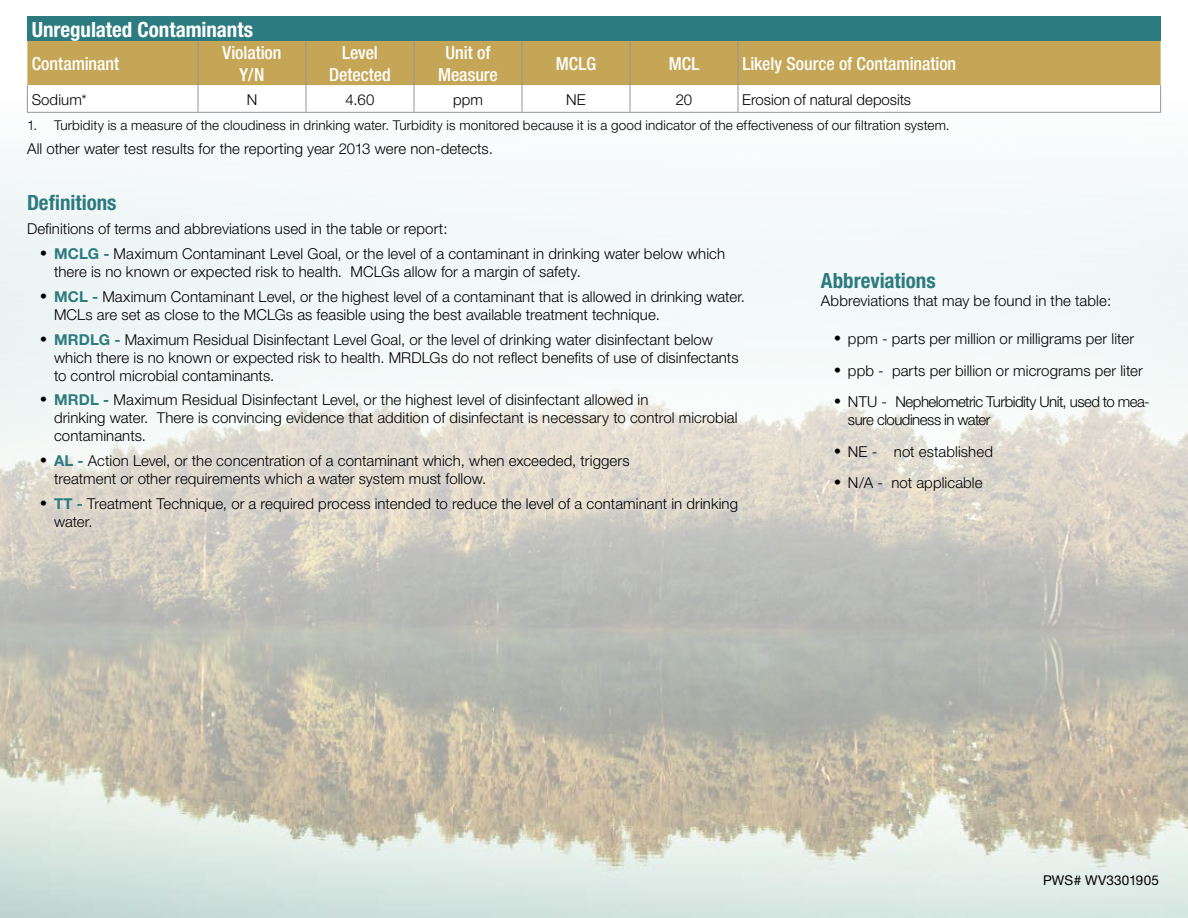
<style>
.page{position:relative;width:1188px;height:918px;background:#fff}
.page>*{position:absolute;margin:0;border:0;box-sizing:border-box;transform-origin:0 0}
.t1{font:700 condensed 21px "Helvetica Neue";color:#2c7b80}
.t2{font:700 condensed 21px "Helvetica Neue";color:#fff}
.t3{font:500 condensed 18px/21.6px "Helvetica Neue";letter-spacing:-.005em;color:#fff;text-align:center}
.t4{font:300 15px/18px "Helvetica Neue";letter-spacing:.005em;color:#000}
.t5{font:300 15px/18px "Helvetica Neue";letter-spacing:-.035em;color:#000}
.t6{font:300 13.5px "Helvetica Neue";letter-spacing:.01em;color:#000}
.t7{font:13.5px "Helvetica Neue";letter-spacing:.01em;color:#000}
.s1{font-family:"Times";font-weight:400;font-size:18px}
.s2{font-weight:700;color:#2c7b80}
</style>
<div class="page">
<img style="left:0;top:92px;width:1188px;height:826px">
<div style="left:27px;top:16px;width:1134px;height:25px;background:#2c7b80"></div>
<div style="left:27px;top:41px;width:1134px;height:44px;background:#c5a656"></div>
<hr style="left:198px;top:41px;width:1px;height:44px;background:#939598">
<hr style="left:306px;top:41px;width:1px;height:44px;background:#939598">
<hr style="left:414px;top:41px;width:1px;height:44px;background:#939598">
<hr style="left:522px;top:41px;width:1px;height:44px;background:#939598">
<hr style="left:630px;top:41px;width:1px;height:44px;background:#939598">
<hr style="left:738px;top:41px;width:1px;height:44px;background:#939598">
<svg style="left:27px;top:85px;width:1134px;height:27px"></svg>
<hr style="left:27px;top:112px;width:171px;height:1px;background:#939598">
<hr style="left:198px;top:112px;width:108px;height:1px;background:#939598">
<hr style="left:306px;top:112px;width:108px;height:1px;background:#939598">
<hr style="left:414px;top:112px;width:108px;height:1px;background:#939598">
<hr style="left:522px;top:112px;width:108px;height:1px;background:#939598">
<hr style="left:630px;top:112px;width:108px;height:1px;background:#939598">
<hr style="left:738px;top:112px;width:423px;height:1px;background:#939598">
<div style="left:18px;top:186px;width:734px;height:350px;background:#fff;opacity:.75"></div>
<h1 class="t2" style="left:32px;top:16px;width:223px">Unregulated Contaminants</h1>
<p class="t3" style="left:32px;top:53px;width:89px">Contaminant</p>
<p class="t3" style="left:222px;top:42px;width:61px">Violation<br>Y/N</p>
<p class="t3" style="left:329px;top:42px;width:63px">Level<br>Detected</p>
<p class="t3" style="left:438px;top:42px;width:61px">Unit of<br>Measure</p>
<p class="t3" style="left:556px;top:53px;width:42px">MCLG</p>
<p class="t3" style="left:669px;top:53px;width:32px">MCL</p>
<p class="t3" style="left:742px;top:53px;width:215px">Likely Source of Contamination</p>
<p class="t4" style="left:32px;top:90px;width:57px">Sodium*</p>
<p class="t4" style="left:247px;top:90px;width:12px">N</p>
<p class="t4" style="left:346px;top:90px;width:30px">4.60</p>
<p class="t4" style="left:453px;top:90px;width:31px">ppm</p>
<p class="t4" style="left:566px;top:90px;width:21px">NE</p>
<p class="t4" style="left:676px;top:90px;width:18px">20</p>
<p class="t4" style="left:742px;top:90px;width:170px">Erosion of natural deposits</p>
<p class="t6" style="left:27px;top:117px;width:924px">1. Turbidity is a measure of the cloudiness in drinking water. Turbidity is monitored because it is a good indicator of the effectiveness of our filtration system.</p>
<p class="t4" style="left:27px;top:140px;width:467px">All other water test results for the reporting year 2013 were non-detects.</p>
<h1 class="t1" style="left:27px;top:189px;width:91px">Definitions</h1>
<p class="t4" style="left:27px;top:220px;width:422px">Definitions of terms and abbreviations used in the table or report:</p>
<p class="t4" style="left:54px;top:244px;width:673px;text-indent:-14px"><span class="s1">•</span> <span class="s2">MCLG -</span> Maximum Contaminant Level Goal, or the level of a contaminant in drinking water below which there is no known or expected risk to health. MCLGs allow for a margin of safety.</p>
<p class="t4" style="left:54px;top:287px;width:693px;text-indent:-14px"><span class="s1">•</span> <span class="s2">MCL -</span> Maximum Contaminant Level, or the highest level of a contaminant that is allowed in drinking water.<br>MCLs are set as close to the MCLGs as feasible using the best available treatment technique.</p>
<p class="t4" style="left:54px;top:330px;width:686px;text-indent:-14px"><span class="s1">•</span> <span class="s2">MRDLG -</span> Maximum Residual Disinfectant Level Goal, or the level of drinking water disinfectant below which there is no known or expected risk to health. MRDLGs do not reflect benefits of use of disinfectants to control microbial contaminants.</p>
<p class="t4" style="left:54px;top:391px;width:685px;text-indent:-14px"><span class="s1">•</span> <span class="s2">MRDL -</span> Maximum Residual Disinfectant Level, or the highest level of disinfectant allowed in<br>drinking water. There is convincing evidence that addition of disinfectant is necessary to control microbial contaminants.</p>
<p class="t4" style="left:54px;top:451px;width:577px;text-indent:-14px"><span class="s1">•</span> <span class="s2">AL -</span> Action Level, or the concentration of a contaminant which, when exceeded, triggers treatment or other requirements which a water system must follow.</p>
<p class="t4" style="left:54px;top:494px;width:686px;text-indent:-14px"><span class="s1">•</span> <span class="s2">TT -</span> Treatment Technique, or a required process intended to reduce the level of a contaminant in drinking water.</p>
<h1 class="t1" style="left:821px;top:268px;width:116px">Abbreviations</h1>
<p class="t4" style="left:821px;top:292px;width:292px">Abbreviations that may be found in the table:</p>
<p class="t4" style="left:834px;top:330px;width:301px"><span class="s1">•</span> ppm - parts per million or milligrams per liter</p>
<p class="t4" style="left:834px;top:361px;width:310px"><span class="s1">•</span> ppb - parts per billion or micrograms per liter</p>
<p class="t5" style="left:848px;top:393px;width:303px;text-indent:-14px"><span class="s1">•</span> NTU - Nephelometric Turbidity Unit, used to mea&shy;sure cloudiness in water</p>
<p class="t4" style="left:834px;top:442px;width:160px"><span class="s1">•</span> NE - not established</p>
<p class="t4" style="left:834px;top:474px;width:150px"><span class="s1">•</span> N/A - not applicable</p>
<p class="t7" style="left:1043px;top:873px;width:117px">PWS# WV3301905</p>
</div>
